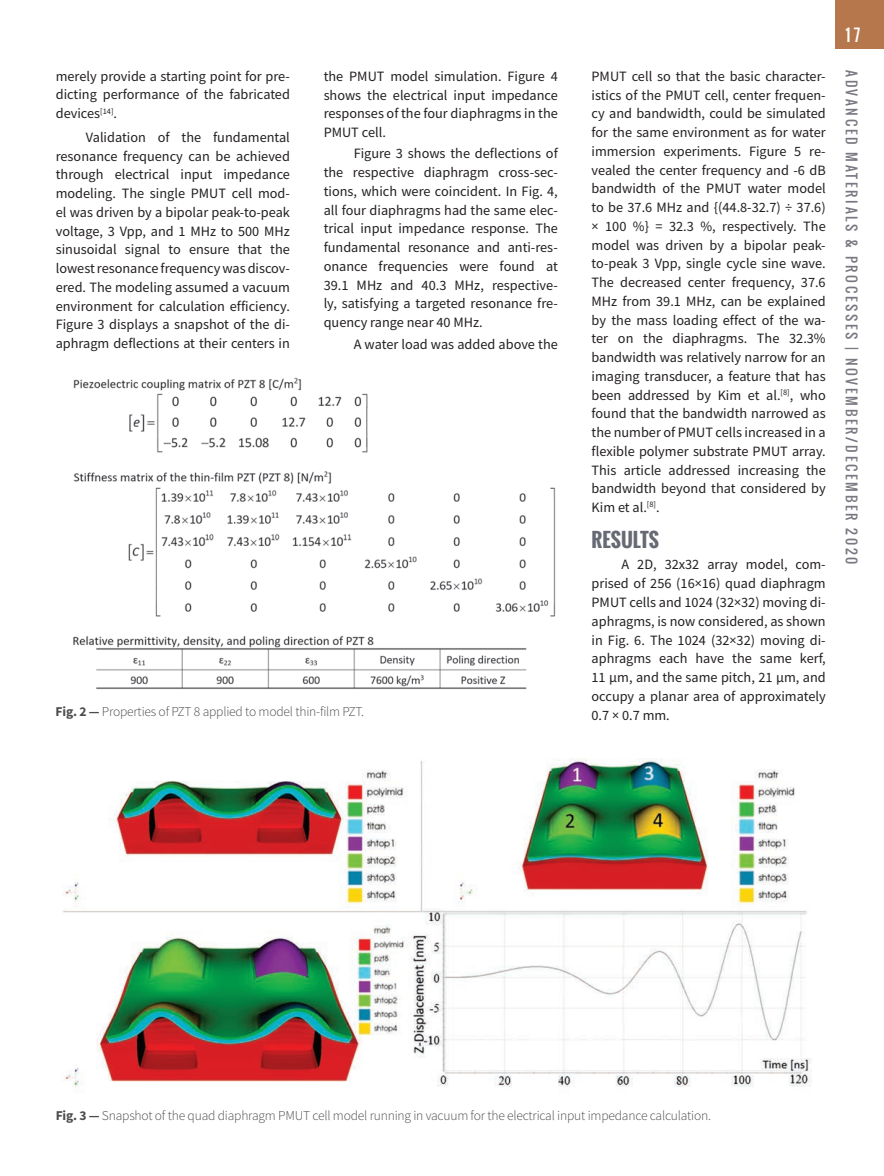
<style>
.page{position:relative;width:884px;height:1176px;background:#fff}
.page>*{position:absolute;margin:0;border:0;box-sizing:border-box;transform-origin:0 0}
.t1{font:700 19.5px "Oswald";color:#676974}
.t2{font:16.5px "Oswald";color:#fff}
.t3{font:14.25px/18.8px "Source Sans Pro";color:#231f20;text-align:justify}
.t4{font:300 13.5px "Source Sans Pro";letter-spacing:-.015em;color:#4b4c4d}
.t5{font:13.5px "Oswald";letter-spacing:.2em;color:#787882}
.s1{font-weight:700}
</style>
<div class="page">
<div style="left:834px;top:0;width:49px;height:49px;background:#b7774c"></div>
<img style="left:73px;top:378px;width:483px;height:311px">
<img style="left:62px;top:758px;width:750px;height:329px">
<p class="t3" style="left:56px;top:67px;width:236px">merely provide a starting point for pre&shy;dicting performance of the fabricated devices<sup>[14]</sup>.</p>
<p class="t3" style="left:56px;top:128px;width:236px;text-indent:30px">Validation of the fundamental resonance frequency can be achieved through electrical input impedance modeling. The single PMUT cell mod&shy;el was driven by a bipolar peak-to-peak voltage, 3 Vpp, and 1 MHz to 500 MHz sinusoidal signal to ensure that the lowest resonance frequency was discov&shy;ered. The modeling assumed a vacuum environment for calculation efficiency.<br>Figure 3 displays a snapshot of the di&shy;aphragm deflections at their centers in</p>
<p class="t3" style="left:323px;top:67px;width:236px">the PMUT model simulation. Figure 4 shows the electrical input impedance responses of the four diaphragms in the PMUT cell.</p>
<p class="t3" style="left:323px;top:144px;width:236px;text-indent:30px">Figure 3 shows the deflections of the respective diaphragm cross-sec&shy;tions, which were coincident. In Fig. 4, all four diaphragms had the same elec&shy;trical input impedance response. The fundamental resonance and anti-res&shy;onance frequencies were found at 39.1 MHz and 40.3 MHz, respective&shy;ly, satisfying a targeted resonance fre&shy;quency range near 40 MHz.</p>
<p class="t3" style="left:353px;top:334px;width:206px">A water load was added above the</p>
<p class="t3" style="left:591px;top:67px;width:236px">PMUT cell so that the basic character&shy;istics of the PMUT cell, center frequen&shy;cy and bandwidth, could be simulated for the same environment as for water immersion experiments. Figure 5 re&shy;vealed the center frequency and -6 dB bandwidth of the PMUT water model to be 37.6 MHz and {(44.8-32.7) ÷ 37.6) × 100 %} = 32.3 %, respectively. The model was driven by a bipolar peak&shy;to-peak 3 Vpp, single cycle sine wave.<br>The decreased center frequency, 37.6<br>MHz from 39.1 MHz, can be explained by the mass loading effect of the wa&shy;ter on the diaphragms. The 32.3% bandwidth was relatively narrow for an imaging transducer, a feature that has been addressed by Kim et al.<sup>[8]</sup>, who found that the bandwidth narrowed as the number of PMUT cells increased in a flexible polymer substrate PMUT array.<br>This article addressed increasing the bandwidth beyond that considered by Kim et al.<sup>[8]</sup>.</p>
<h1 class="t1" style="left:591px;top:525px;width:69px">RESULTS</h1>
<p class="t3" style="left:591px;top:555px;width:236px;text-indent:30px">A 2D, 32x32 array model, com&shy;prised of 256 (16×16) quad diaphragm PMUT cells and 1024 (32×32) moving di&shy;aphragms, is now considered, as shown in Fig. 6. The 1024 (32×32) moving di&shy;aphragms each have the same kerf, 11 µm, and the same pitch, 21 µm, and occupy a planar area of approximately</p>
<p class="t4" style="left:56px;top:703px;width:310px"><span class="s1">Fig. 2 —</span> Properties of PZT 8 applied to model thin-film PZT.</p>
<p class="t3" style="left:591px;top:705px;width:80px">0.7 × 0.7 mm.</p>
<p class="t2" style="left:845px;top:23px;width:17px">17</p>
<p class="t5" style="left:861px;top:70px;width:495px;rotate:90deg">ADVANCED MATERIALS &amp; PROCESSES | NOVEMBER/DECEMBER 2020</p>
<p class="t4" style="left:56px;top:1107px;width:656px"><span class="s1">Fig. 3 —</span> Snapshot of the quad diaphragm PMUT cell model running in vacuum for the electrical input impedance calculation.</p>
</div>
